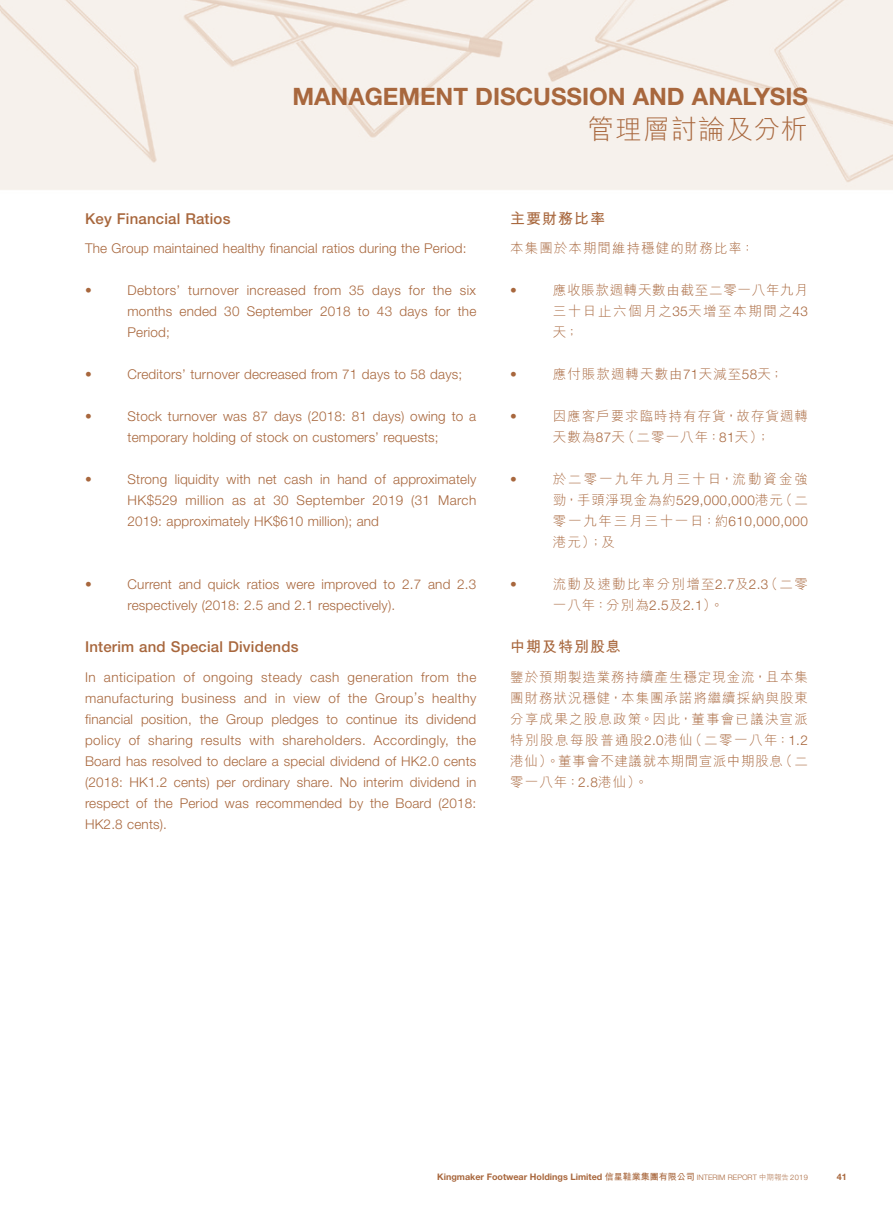
<style>
.page{position:relative;width:893px;height:1212px;background:#fff}
.page>*{position:absolute;margin:0;border:0;box-sizing:border-box;transform-origin:0 0}
.t1{font:300 27px "M Hei HK";letter-spacing:.025em;color:#a8673d}
.t2{font:700 24px "Helvetica Neue LT Std";color:#a8673d}
.Heading_2{font:500 15px "Helvetica Neue LT Std";letter-spacing:.015em;color:#a8673d}
.C_Heading_2{font:700 15px "M Hei HK";letter-spacing:.065em;color:#a8673d}
.Body_Text{font:300 13.5px/21px "Helvetica Neue LT Std";letter-spacing:.015em;color:#a8673d;text-align:justify}
.C_Body_Text{font:300 13.5px/21px "M Hei HK";letter-spacing:.08em;color:#a8673d;text-align:justify}
.C_Body_Text-2{font:300 13.5px/21px "M Hei HK";letter-spacing:.1em;color:#a8673d}
.C_Body_Text-3{font:300 13.5px "Helvetica Neue LT Std";color:#a8673d}
.t3{font:700 9px "Helvetica Neue LT Std";color:#a8673d}
.s1{font-family:"Helvetica Neue LT Std"}
.s2{font-family:"M Hei HK"}
.s3{font-weight:300;font-size:7.5px}
.s4{font-family:"M Hei HK";font-weight:300;font-size:7.5px}
</style>
<div class="page">
<img style="left:0;top:0;width:893px;height:190px">
<h2 class="t2" style="left:292px;top:81px;width:517px">MANAGEMENT DISCUSSION AND ANALYSIS</h2>
<h1 class="t1" style="left:588px;top:115px;width:222px">管理層討論及分析</h1>
<p class="Heading_2" style="left:85px;top:210px;width:147px">Key Financial Ratios</p>
<p class="Body_Text" style="left:85px;top:238px;width:383px">The Group maintained healthy financial ratios during the Period:</p>
<p class="Body_Text" style="left:85px;top:280px;width:8px">•</p>
<p class="Body_Text" style="left:128px;top:280px;width:350px">Debtors’ turnover increased from 35 days for the six months ended 30 September 2018 to 43 days for the Period;</p>
<p class="Body_Text" style="left:85px;top:364px;width:8px">•</p>
<p class="Body_Text" style="left:128px;top:364px;width:336px">Creditors’ turnover decreased from 71 days to 58 days;</p>
<p class="Body_Text" style="left:85px;top:406px;width:8px">•</p>
<p class="Body_Text" style="left:128px;top:406px;width:350px">Stock turnover was 87 days (2018: 81 days) owing to a temporary holding of stock on customers’ requests;</p>
<p class="Body_Text" style="left:85px;top:469px;width:8px">•</p>
<p class="Body_Text" style="left:128px;top:469px;width:350px">Strong liquidity with net cash in hand of approximately HK$529 million as at 30 September 2019 (31 March 2019: approximately HK$610 million); and</p>
<p class="Body_Text" style="left:85px;top:574px;width:8px">•</p>
<p class="Body_Text" style="left:128px;top:574px;width:350px">Current and quick ratios were improved to 2.7 and 2.3 respectively (2018: 2.5 and 2.1 respectively).</p>
<p class="Heading_2" style="left:85px;top:638px;width:215px">Interim and Special Dividends</p>
<p class="Body_Text" style="left:85px;top:666px;width:393px">In anticipation of ongoing steady cash generation from the manufacturing business and in view of the Group’s healthy financial position, the Group pledges to continue its dividend policy of sharing results with shareholders. Accordingly, the Board has resolved to declare a special dividend of HK2.0 cents (2018: HK1.2 cents) per ordinary share. No interim dividend in respect of the Period was recommended by the Board (2018:<br>HK2.8 cents).</p>
<p class="C_Heading_2" style="left:510px;top:207px;width:96px">主要財務比率</p>
<p class="C_Body_Text" style="left:510px;top:238px;width:245px">本集團於本期間維持穩健的財務比率：</p>
<p class="C_Body_Text-3" style="left:510px;top:282px;width:8px">•</p>
<p class="C_Body_Text" style="left:553px;top:280px;width:257px">應收賬款週轉天數由截至二零一八年九月三十日止六個月之<span class="s1">35</span>天增至本期間之<span class="s1">43</span>天；</p>
<p class="C_Body_Text-3" style="left:510px;top:366px;width:8px">•</p>
<p class="C_Body_Text" style="left:553px;top:364px;width:232px">應付賬款週轉天數由<span class="s1">71</span>天減至<span class="s1">58</span>天；</p>
<p class="C_Body_Text-3" style="left:510px;top:408px;width:8px">•</p>
<p class="C_Body_Text" style="left:553px;top:406px;width:257px">因應客戶要求臨時持有存貨，故存貨週轉天數為<span class="s1">87</span>天（二零一八年：<span class="s1">81</span>天）；</p>
<p class="C_Body_Text-3" style="left:510px;top:471px;width:8px">•</p>
<p class="C_Body_Text" style="left:553px;top:469px;width:257px">於二零一九年九月三十日，流動資金強勁，手頭淨現金為約<span class="s1">529,000,000</span>港元（二零一九年三月三十一日：約<span class="s1">610,000,000</span>港元）；及</p>
<p class="C_Body_Text-3" style="left:510px;top:576px;width:8px">•</p>
<p class="C_Body_Text-2" style="left:553px;top:574px;width:257px">流動及速動比率分別增至<span class="s1">2.7</span>及<span class="s1">2.3</span>（二零一八年：分別為<span class="s1">2.5</span>及<span class="s1">2.1</span>）。</p>
<p class="C_Heading_2" style="left:510px;top:636px;width:112px">中期及特別股息</p>
<p class="C_Body_Text" style="left:510px;top:666px;width:299px">鑒於預期製造業務持續產生穩定現金流，且本集團財務狀況穩健，本集團承諾將繼續採納與股東分享成果之股息政策。因此，董事會已議決宣派特別股息每股普通股<span class="s1">2.0</span>港仙（二零一八年：<span class="s1">1.2</span>港仙）。董事會不建議就本期間宣派中期股息（二零一八年：<span class="s1">2.8</span>港仙）。</p>
<p class="t3" style="left:437px;top:1171px;width:372px">Kingmaker Footwear Holdings Limited <span class="s2">信星鞋業集團有限公司</span> <span class="s3">INTERIM REPORT</span> <span class="s4">中期報告</span> <span class="s3">2019</span></p>
<p class="t3" style="left:837px;top:1171px;width:11px">41</p>
</div>
